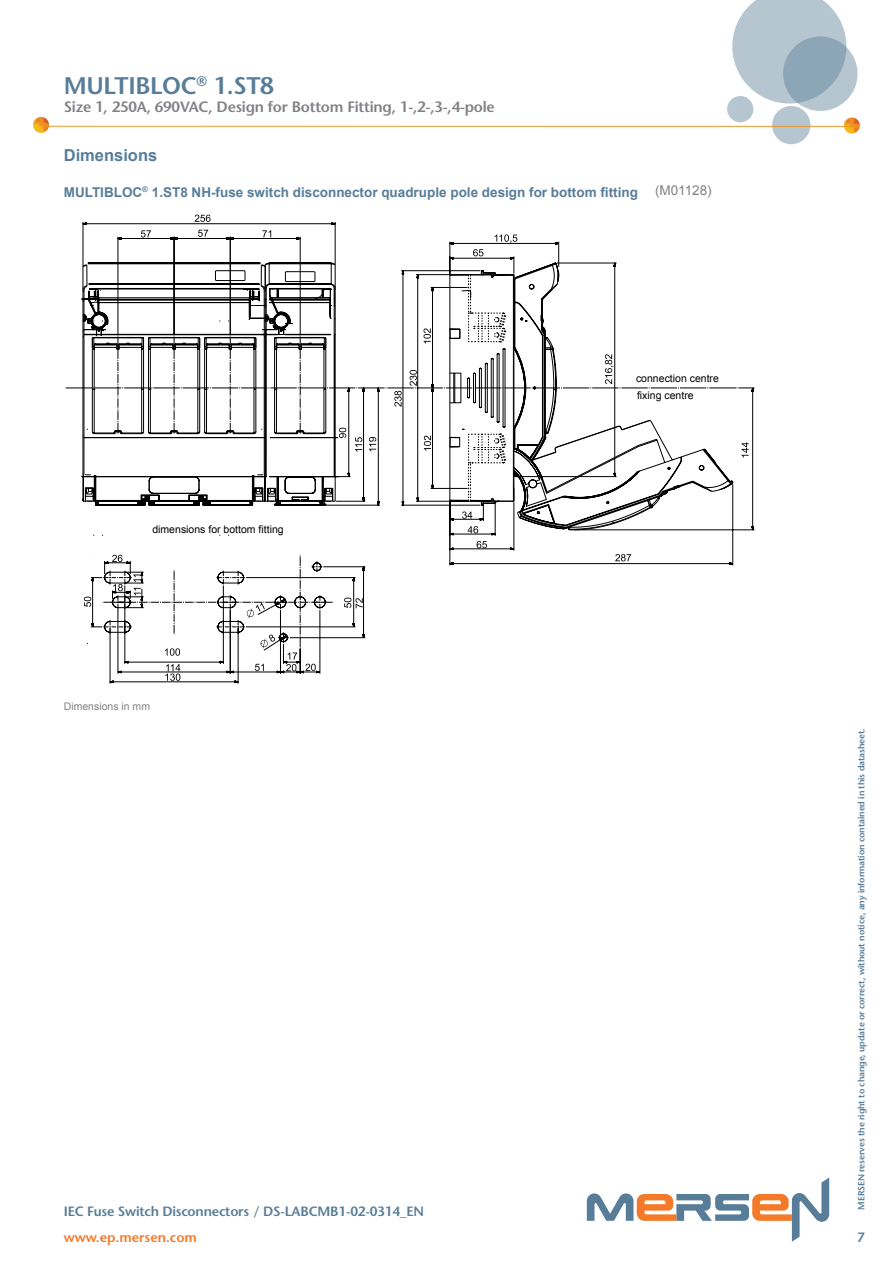
<style>
.page{position:relative;width:893px;height:1263px;background:#fff}
.page>*{position:absolute;margin:0;border:0;box-sizing:border-box;transform-origin:0 0}
.t1{font:600 24px "Stone Sans Std";letter-spacing:-.015em;color:#587d98}
.t2{font:700 16.5px "Arial";color:#587d98}
.t3{font:600 15px "Stone Sans Std";letter-spacing:-.015em;color:#808285}
.t4{font:700 13.5px "Arial";color:#587d98}
.t5{font:600 13.5px "Stone Sans Std";letter-spacing:-.015em;color:#587d98}
.t6{font:600 13.5px "Stone Sans Std";color:#f47929}
.t7{font:13.5px "Arial";color:#808285}
.t8{font:10.5px "Arial";color:#000}
.t9{font:10.5px "Arial";color:#808285}
.t10{font:600 9px "Stone Sans Std";letter-spacing:-.015em;color:#587d98}
</style>
<div class="page">
<svg style="left:587px;top:1177px;width:242px;height:65px"></svg>
<svg style="left:82px;top:215px;width:185px;height:47px"></svg>
<svg style="left:65px;top:262px;width:322px;height:244px"></svg>
<svg style="left:92px;top:271px;width:235px;height:284px"></svg>
<svg style="left:84px;top:555px;width:282px;height:129px"></svg>
<svg style="left:449px;top:387px;width:306px;height:179px"></svg>
<svg style="left:449px;top:387px;width:285px;height:163px"></svg>
<svg style="left:394px;top:234px;width:339px;height:300px"></svg>
<svg style="left:477px;top:541px;width:10px;height:7px"></svg>
<svg style="left:615px;top:554px;width:16px;height:7px"></svg>
<svg style="left:741px;top:442px;width:8px;height:15px"></svg>
<svg style="left:732px;top:0;width:114px;height:103px"></svg>
<svg style="left:783px;top:36px;width:74px;height:75px;background:#99afbf"></svg>
<div style="left:772px;top:106px;width:38px;height:38px;background:#b6c6d1;border-radius:50%"></div>
<div style="left:727px;top:96px;width:26px;height:26px;background:#b6c6d1;border-radius:50%"></div>
<svg style="left:844px;top:118px;width:16px;height:16px"></svg>
<hr style="left:47px;top:126px;width:802px;height:1px;background:#ee9321">
<svg style="left:33px;top:117px;width:16px;height:16px"></svg>
<h1 class="t1" style="left:64px;top:71px;width:212px">MULTIBLOC<sup>®</sup> 1.ST8</h1>
<h3 class="t3" style="left:64px;top:98px;width:433px">Size 1, 250A, 690VAC, Design for Bottom Fitting, 1-,2-,3-,4-pole</h3>
<h2 class="t2" style="left:64px;top:144px;width:95px">Dimensions</h2>
<h3 class="t4" style="left:64px;top:183px;width:576px">MULTIBLOC<sup>®</sup> 1.ST8 NH-fuse switch disconnector quadruple pole design for bottom fitting</h3>
<h3 class="t7" style="left:655px;top:181px;width:58px">(M01128)</h3>
<p class="t8" style="left:636px;top:372px;width:84px">connection centre</p>
<p class="t8" style="left:152px;top:522px;width:133px">dimensions for bottom fitting</p>
<p class="t9" style="left:64px;top:699px;width:88px">Dimensions in mm</p>
<p class="t8" style="left:637px;top:388px;width:58px">fixing centre</p>
<p class="t10" style="left:856px;top:1209px;width:483px;rotate:-90deg">MERSEN reserves the right to change, update or correct, without notice, any information contained in this datasheet.</p>
<h3 class="t5" style="left:64px;top:1203px;width:362px">IEC Fuse Switch Disconnectors / DS-LABCMB1-02-0314_EN</h3>
<h3 class="t6" style="left:64px;top:1229px;width:135px">www.ep.mersen.com</h3>
<h3 class="t5" style="left:857px;top:1229px;width:9px">7</h3>
</div>
